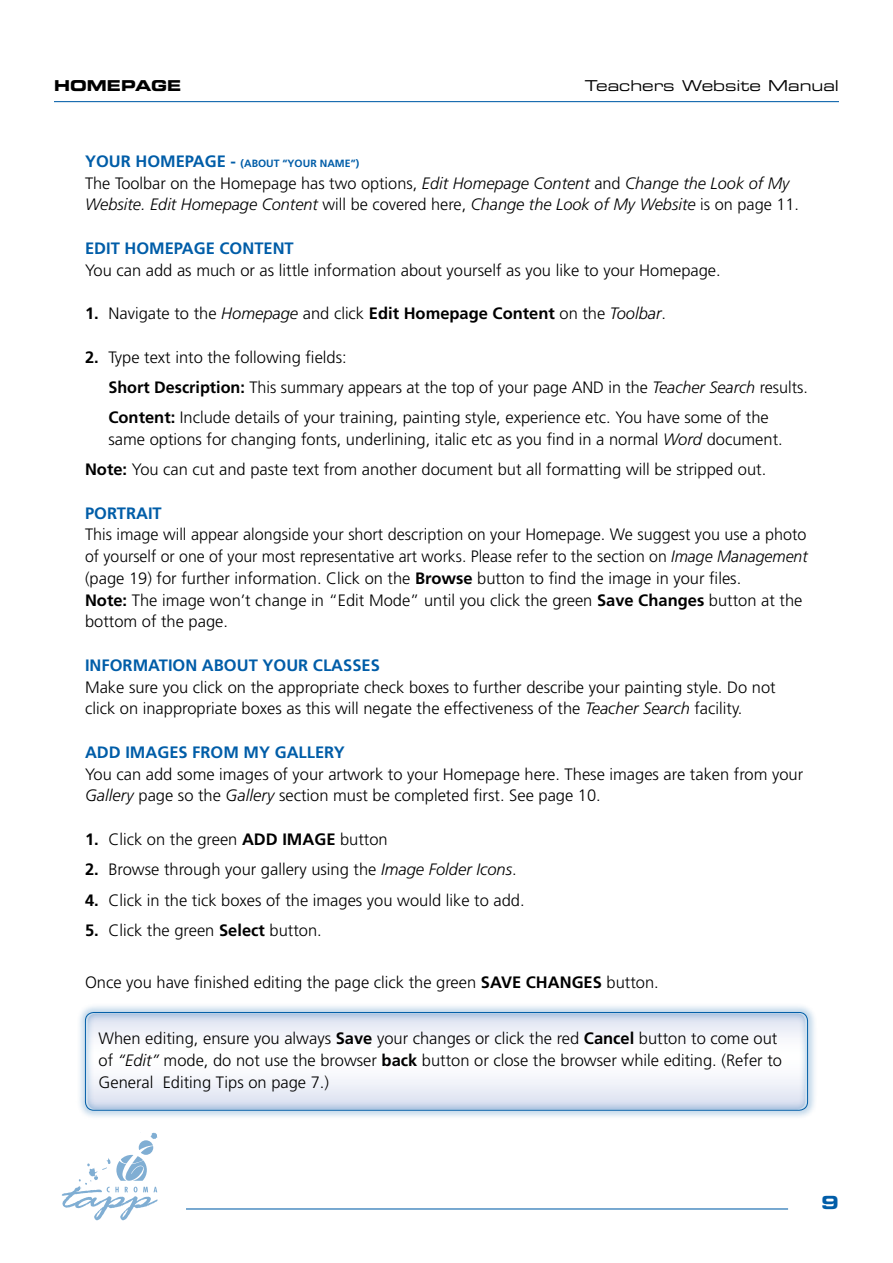
<style>
.page{position:relative;width:893px;height:1263px;background:#fff}
.page>*{position:absolute;margin:0;border:0;box-sizing:border-box;transform-origin:0 0}
.t1{font:300 16.5px/21.8px "Frutiger";color:#000}
.t2{font:italic 300 16.5px/21.8px "Frutiger";color:#000}
.t3{font:700 16.5px "Frutiger";color:#005da8}
.t4{font:15px "Eurostile Extended Two";color:#000}
.t5{font:15px "Eurostile Bold Extended Two";color:#000}
.t6{font:700 10.5px "Frutiger";color:#005da8}
.s1{font-size:10.5px}
.s2{font-style:normal}
.s3{font-weight:700}
.s4{font-style:italic}
</style>
<div class="page">
<hr style="left:186px;top:1208px;width:602px;height:1px;background:#005da8">
<svg style="left:62px;top:1132px;width:96px;height:88px"></svg>
<hr style="left:54px;top:101px;width:785px;height:1px;background:#005da8">
<div style="left:75px;top:1001px;width:743px;height:120px;background:#005da8;opacity:.5"></div>
<div style="left:85px;top:1012px;width:723px;height:98px;border:1px solid #005da8;border-radius:9px"></div>
<p class="t5" style="left:54px;top:75px;width:129px">HOMEPAGE</p>
<p class="t4" style="left:585px;top:75px;width:255px">Teachers Website Manual</p>
<p class="t3" style="left:85px;top:151px;width:168px">YOUR HOMEPAGE - <span class="s1">(ABOUT</span></p>
<p class="t6" style="left:283px;top:157px;width:78px">“YOU R NAM E”)</p>
<p class="t2" style="left:85px;top:172px;width:716px"><span class="s2">The Toolbar on the Homepage has two options,</span> Edit Homepage Content <span class="s2">and</span> Change the Look of My<br>Website. Edit Homepage Content <span class="s2">will be covered here,</span> Change the Look of My Website <span class="s2">is on page 11.</span></p>
<p class="t3" style="left:85px;top:238px;width:10px">EDIT</p>
<p class="t3" style="left:124px;top:238px;width:14px">HOM</p>
<p class="t3" style="left:165px;top:238px;width:67px">EPAGE CONT</p>
<p class="t3" style="left:264px;top:238px;width:21px">ENT</p>
<p class="t1" style="left:85px;top:259px;width:637px">You can add as much or as little information about yourself as you like to your Homepage.</p>
<p class="t1" style="left:85px;top:303px;width:583px"><span class="s3">1.</span> Navigate to the <span class="s4">Homepage</span> and click <span class="s3">EDIT HOMEPAGE CONTENT</span> on the <span class="s4">Toolbar</span>.</p>
<p class="t1" style="left:108px;top:342px;width:701px;line-height:30.3px;text-indent:-23px"><span class="s3">2.</span> Type text into the following fields:<br><span class="s3">SHORT DESCRIPTION:</span> This summary appears at the top of your page AND in the <span class="s4">Teacher Search</span> results.<br><span class="s3">CONTENT:</span> Include details of your training, painting style, experience etc. You have some of the</p>
<p class="t1" style="left:85px;top:424px;width:699px;line-height:30.3px;text-indent:23px">same options for changing fonts, underlining, italic etc as you find in a normal <span class="s4">Word</span> document.<br><span class="s3">NOTE:</span> You can cut and paste text from another document but all formatting will be stripped out.</p>
<p class="t3" style="left:85px;top:503px;width:71px">PO RTRAIT</p>
<p class="t1" style="left:85px;top:524px;width:724px">This image will appear alongside your short description on your Homepage. We suggest you use a photo of yourself or one of your most representative art works. Please refer to the section on <span class="s4">Image Management </span>(page 19) for further information. Click on the <span class="s3">BROWSE</span> button to find the image in your files.<br><span class="s3">NOTE:</span> The image won’t change in “Edit Mode” until you click the green <span class="s3">SAVE CHANGES</span> button at the bottom of the page.</p>
<p class="t3" style="left:85px;top:655px;width:16px">INFO</p>
<p class="t3" style="left:123px;top:655px;width:47px">RMATION</p>
<p class="t3" style="left:202px;top:655px;width:13px">ABOUT</p>
<p class="t3" style="left:262px;top:655px;width:117px">YOU R CLASS ES</p>
<p class="t1" style="left:85px;top:676px;width:692px">Make sure you click on the appropriate check boxes to further describe your painting style. Do not click on inappropriate boxes as this will negate the effectiveness of the <span class="s4">Teacher Search</span> facility.</p>
<p class="t3" style="left:85px;top:742px;width:13px">ADD</p>
<p class="t3" style="left:125px;top:742px;width:219px">IMAGES FROM MY GALLERY</p>
<p class="t1" style="left:85px;top:763px;width:720px">You can add some images of your artwork to your Homepage here. These images are taken from your<br><span class="s4">Gallery</span> page so the <span class="s4">Gallery</span> section must be completed first. See page 10.</p>
<p class="t1" style="left:85px;top:829px;width:170px"><span class="s3">1.</span> Click on the green <span class="s3">ADD</span></p>
<p class="t1" style="left:282px;top:829px;width:107px"><span class="s3">IMAGE</span> button</p>
<p class="t1" style="left:85px;top:859px;width:433px"><span class="s3">2.</span> Browse through your gallery using the <span class="s4">Image Folder Icons</span>.</p>
<p class="t1" style="left:85px;top:889px;width:441px"><span class="s3">4.</span> Click in the tick boxes of the images you would like to add.</p>
<p class="t1" style="left:85px;top:919px;width:238px"><span class="s3">5.</span> Click the green <span class="s3">SELECT</span> button.</p>
<p class="t1" style="left:85px;top:971px;width:575px">Once you have finished editing the page click the green <span class="s3">SAVE CHANG ES</span> button.</p>
<p class="t1" style="left:99px;top:1028px;width:685px">When editing, ensure you always <span class="s3">SAVE</span> your changes or click the red <span class="s3">CANCEL</span> button to come out of <span class="s4">“Edit”</span> mode, do not use the browser <span class="s3">BACK</span> button or close the browser while editing. (Refer to<br>General Editing Tips on page 7.)</p>
</div>
